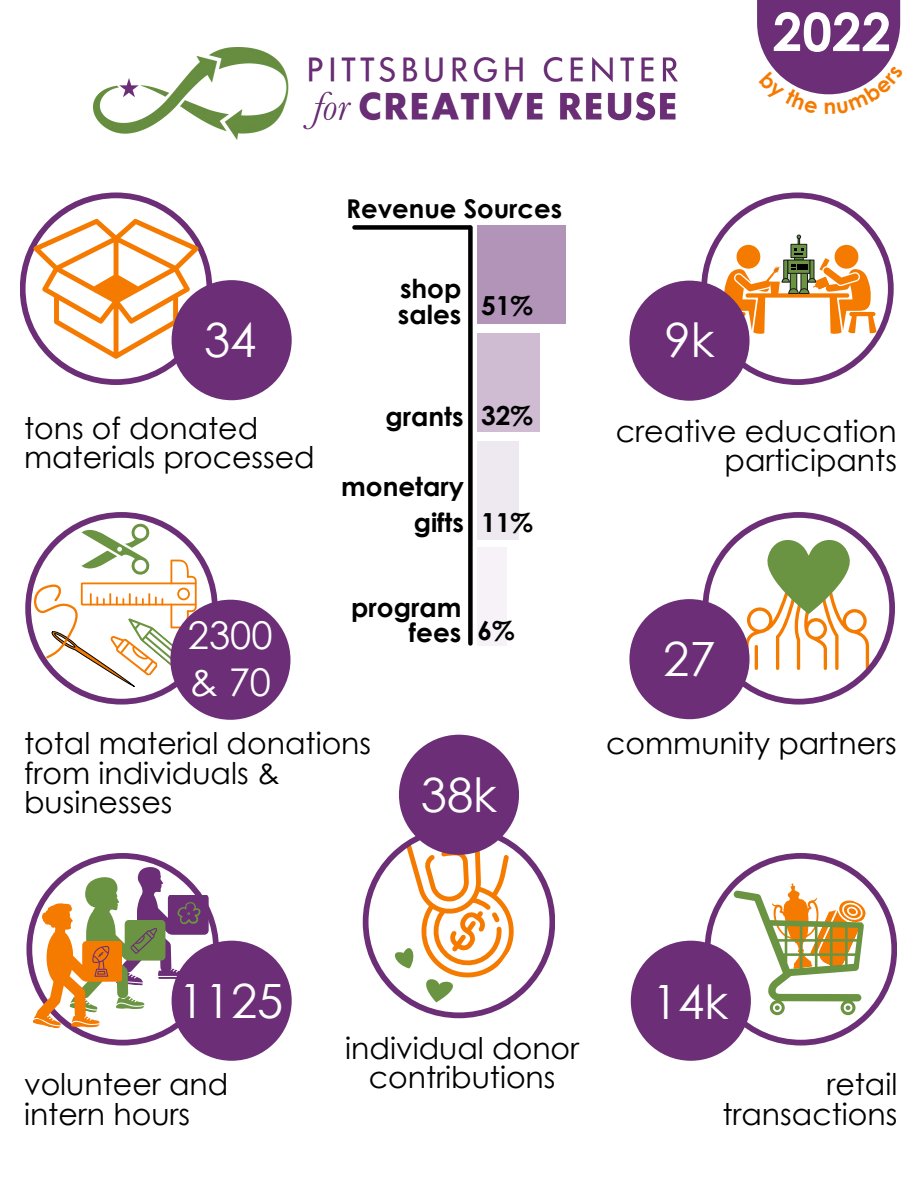
<style>
.page{position:relative;width:918px;height:1188px;background:#fff}
.page>*{position:absolute;margin:0;border:0;box-sizing:border-box;transform-origin:0 0}
.t1{font:700 52.95px "Century Gothic";color:#fff}
.t2{font:47.25px "Century Gothic";color:#fff}
.t3{font:38.25px "Century Gothic";color:#fff}
.t4{font:30px/29.2px "Century Gothic";color:#000}
.t5{font:700 26.25px/36.5px "Century Gothic";color:#000;text-align:right}
.t6{font:700 25.95px "Century Gothic";color:#000}
</style>
<div class="page">
<img style="left:93px;top:47px;width:584px;height:93px">
<svg style="left:20px;top:192px;width:192px;height:193px"></svg>
<div style="left:172px;top:280px;width:120px;height:120px;background:#6b2e77;border-radius:50%"></div>
<svg style="left:25px;top:512px;width:218px;height:206px"></svg>
<div style="left:170px;top:600px;width:121px;height:120px;background:#6b2e77;border-radius:50%"></div>
<svg style="left:705px;top:853px;width:192px;height:193px"></svg>
<div style="left:629px;top:599px;width:121px;height:120px;background:#6b2e77;border-radius:50%"></div>
<div style="left:631px;top:941px;width:120px;height:120px;background:#6b2e77;border-radius:50%"></div>
<div style="left:172px;top:941px;width:120px;height:120px;background:#6b2e77;border-radius:50%"></div>
<svg style="left:362px;top:804px;width:193px;height:214px"></svg>
<div style="left:399px;top:735px;width:120px;height:120px;background:#6b2e77;border-radius:50%"></div>
<div style="left:468px;top:228px;width:5px;height:415px;background:#000"></div>
<div style="left:478px;top:225px;width:88px;height:99px;background:#b394b9"></div>
<div style="left:478px;top:333px;width:62px;height:98px;background:#cfbcd3"></div>
<div style="left:478px;top:441px;width:41px;height:99px;background:#eee8f0"></div>
<div style="left:478px;top:547px;width:29px;height:99px;background:#f6f2f7"></div>
<div style="left:354px;top:225px;width:116px;height:5px;background:#000"></div>
<svg style="left:701px;top:192px;width:193px;height:193px"></svg>
<div style="left:629px;top:281px;width:121px;height:120px;background:#6b2e77;border-radius:50%"></div>
<svg style="left:703px;top:512px;width:192px;height:193px"></svg>
<svg style="left:26px;top:853px;width:193px;height:193px"></svg>
<svg style="left:757px;top:0;width:144px;height:95px"></svg>
<p class="t1" style="left:773px;top:-2px;width:120px">2022</p>
<p class="t2" style="left:204px;top:310px;width:54px">34</p>
<p class="t4" style="left:24px;top:413px;width:236px">tons of donated</p>
<p class="t4" style="left:24px;top:442px;width:292px">materials processed</p>
<p class="t3" style="left:188px;top:611px;width:86px">2300</p>
<p class="t3" style="left:189px;top:658px;width:83px">&amp; 70</p>
<p class="t6" style="left:346px;top:192px;width:217px">Revenue Sources</p>
<p class="t5" style="left:400px;top:270px;width:63px">shop</p>
<p class="t5" style="left:398px;top:295px;width:65px">sales</p>
<p class="t5" style="left:481px;top:286px;width:53px">51%</p>
<p class="t5" style="left:385px;top:397px;width:80px">grants</p>
<p class="t5" style="left:481px;top:397px;width:53px">32%</p>
<p class="t5" style="left:341px;top:467px;width:124px">monetary gifts</p>
<p class="t5" style="left:481px;top:504px;width:53px">11%</p>
<p class="t5" style="left:351px;top:588px;width:112px">program</p>
<p class="t5" style="left:409px;top:614px;width:54px">fees</p>
<p class="t5" style="left:478px;top:612px;width:39px">6%</p>
<p class="t4" style="left:24px;top:728px;width:349px">total material donations from individuals &amp; businesses</p>
<p class="t2" style="left:421px;top:764px;width:78px">38k</p>
<p class="t2" style="left:665px;top:310px;width:51px">9k</p>
<p class="t4" style="left:616px;top:415px;width:283px;text-align:right">creative education participants</p>
<p class="t2" style="left:663px;top:628px;width:54px">27</p>
<p class="t4" style="left:606px;top:728px;width:292px">community partners</p>
<p class="t2" style="left:179px;top:970px;width:106px">1125</p>
<p class="t2" style="left:652px;top:972px;width:78px">14k</p>
<p class="t4" style="left:24px;top:1069px;width:206px">volunteer and intern hours</p>
<p class="t4" style="left:345px;top:1033px;width:235px">individual donor</p>
<p class="t4" style="left:369px;top:1062px;width:188px">contributions</p>
<p class="t4" style="left:826px;top:1069px;width:73px">retail</p>
<p class="t4" style="left:722px;top:1098px;width:177px">transactions</p>
</div>
